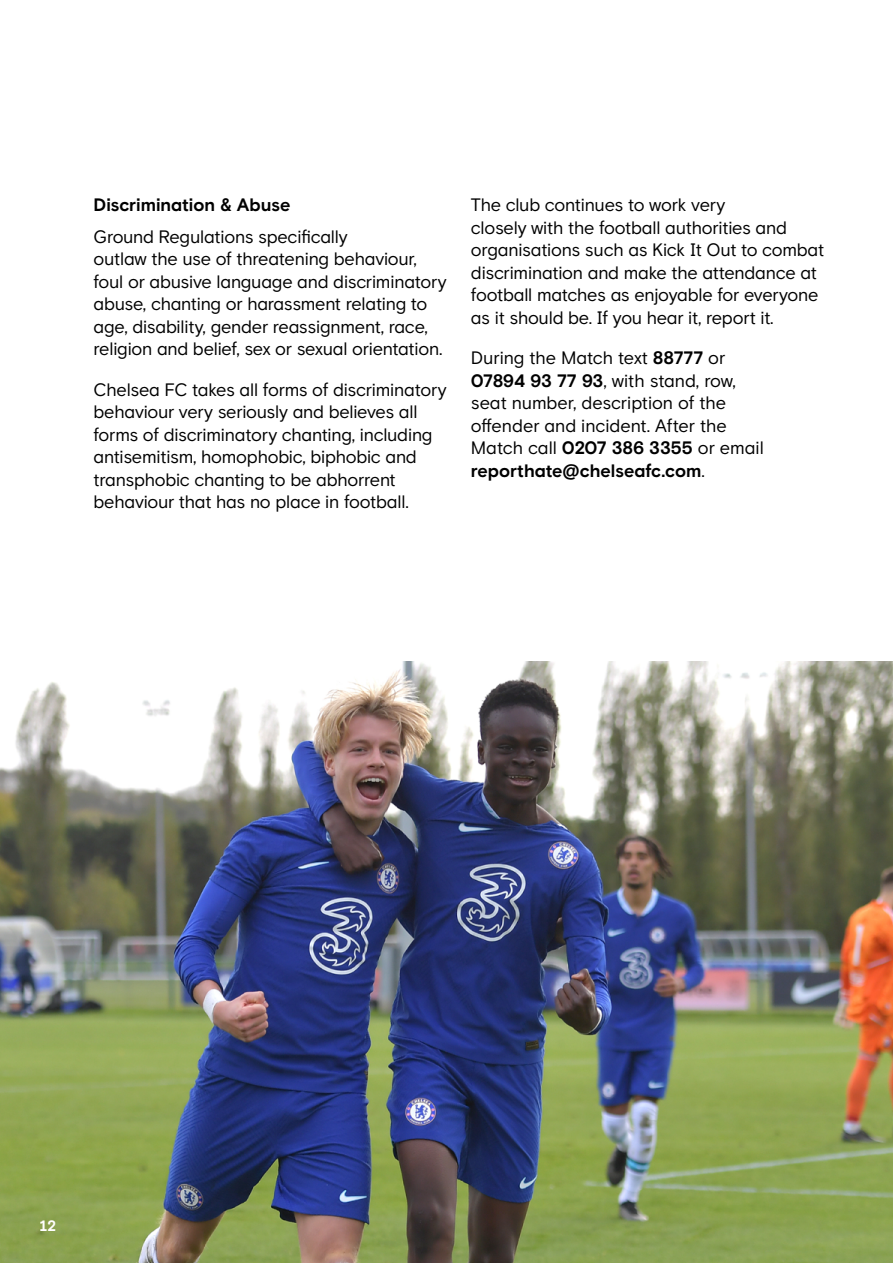
<style>
.page{position:relative;width:893px;height:1263px;background:#fff}
.page>*{position:absolute;margin:0;border:0;box-sizing:border-box;transform-origin:0 0}
.t1{font:18px/22.5px "Chelsea Basis";letter-spacing:-.01em;color:#000}
.t2{font:700 18px "Chelsea Basis";color:#000}
.t3{font:700 15px "Chelsea Basis";color:#fff}
.s1{font-weight:700}
</style>
<div class="page">
<img style="left:0;top:661px;width:893px;height:602px">
<p class="t2" style="left:94px;top:195px;width:198px">Discrimination &amp; Abuse</p>
<p class="t1" style="left:94px;top:226px;width:355px">Ground Regulations specifically<br>outlaw the use of threatening behaviour, foul or abusive language and discriminatory abuse, chanting or harassment relating to age, disability, gender reassignment, race, religion and belief, sex or sexual orientation.</p>
<p class="t1" style="left:94px;top:379px;width:354px">Chelsea FC takes all forms of discriminatory behaviour very seriously and believes all forms of discriminatory chanting, including antisemitism, homophobic, biphobic and transphobic chanting to be abhorrent behaviour that has no place in football.</p>
<p class="t1" style="left:471px;top:194px;width:355px">The club continues to work very<br>closely with the football authorities and organisations such as Kick It Out to combat discrimination and make the attendance at football matches as enjoyable for everyone as it should be. If you hear it, report it.</p>
<p class="t1" style="left:471px;top:347px;width:294px">During the Match text <span class="s1">88777</span> or<br><span class="s1">07894 93 77 93</span>, with stand, row, seat number, description of the offender and incident. After the<br>Match call <span class="s1">0207 386 3355</span> or email <span class="s1">reporthate@chelseafc.com</span>.</p>
<p class="t3" style="left:40px;top:1217px;width:18px">12</p>
</div>
